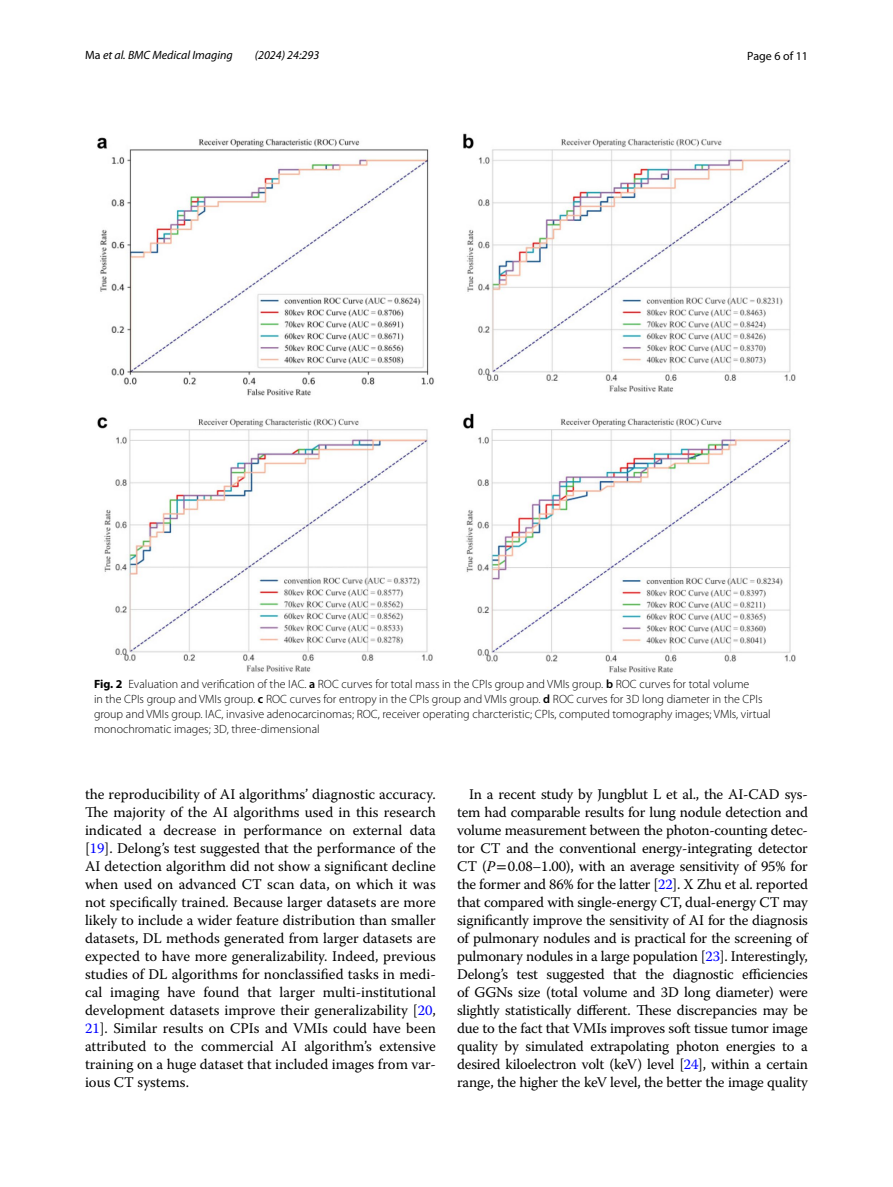
<style>
.page{position:relative;width:893px;height:1187px;background:#fff}
.page>*{position:absolute;margin:0;border:0;box-sizing:border-box;transform-origin:0 0}
.t1{font:14.7px/18px "Warnock Pro";letter-spacing:-.01em;color:#000;text-align:justify}
.t2{font:300 12px/15px "Myriad Pro";color:#000}
.t3{font:italic 12px "Myriad Pro";color:#000}
.t4{font:12px "Myriad Pro";color:#000}
.s1{font-style:normal}
.s2{font-weight:700}
.s3{font-weight:600}
.s4{color:#00f}
.s5{font-style:italic}
.s6{font-family:"STIX"}
</style>
<div class="page">
<img style="left:97px;top:133px;width:699px;height:540px">
<p class="t3" style="left:85px;top:48px;width:149px"><span class="s1">Ma</span> et al. BMC Medical Imaging</p>
<p class="t3" style="left:255px;top:48px;width:66px">(2024) 24:293</p>
<p class="t4" style="left:747px;top:48px;width:62px">Page 6 of 11</p>
<p class="t2" style="left:94px;top:677px;width:678px"><span class="s2">Fig. 2</span> Evaluation and verification of the IAC. <span class="s3">a</span> ROC curves for total mass in the CPIs group and VMIs group. <span class="s3">b</span> ROC curves for total volume<br>in the CPIs group and VMIs group. <span class="s3">c</span> ROC curves for entropy in the CPIs group and VMIs group. <span class="s3">d</span> ROC curves for 3D long diameter in the CPIs group and VMIs group. IAC, invasive adenocarcinomas; ROC, receiver operating charcteristic; CPIs, computed tomography images; VMIs, virtual monochromatic images; 3D, three-dimensional</p>
<p class="t1" style="left:85px;top:785px;width:352px">the reproducibility of AI algorithms’ diagnostic accuracy.<br>The majority of the AI algorithms used in this research indicated a decrease in performance on external data [<span class="s4">19</span>]. Delong’s test suggested that the performance of the AI detection algorithm did not show a significant decline when used on advanced CT scan data, on which it was not specifically trained. Because larger datasets are more likely to include a wider feature distribution than smaller datasets, DL methods generated from larger datasets are expected to have more generalizability. Indeed, previous studies of DL algorithms for nonclassified tasks in medi&shy;cal imaging have found that larger multi-institutional development datasets improve their generalizability [<span class="s4">20</span>, <span class="s4">21</span>]. Similar results on CPIs and VMIs could have been attributed to the commercial AI algorithm’s extensive training on a huge dataset that included images from var&shy;ious CT systems.</p>
<p class="t1" style="left:457px;top:785px;width:352px;text-indent:12px">In a recent study by Jungblut L et al., the AI-CAD sys&shy;tem had comparable results for lung nodule detection and volume measurement between the photon-counting detec&shy;tor CT and the conventional energy-integrating detector CT (<span class="s5">P</span><span class="s6">=</span>0.08–1.00), with an average sensitivity of 95% for the former and 86% for the latter [<span class="s4">22</span>]. X Zhu et al. reported that compared with single-energy CT, dual-energy CT may significantly improve the sensitivity of AI for the diagnosis of pulmonary nodules and is practical for the screening of pulmonary nodules in a large population [<span class="s4">23</span>]. Interestingly, Delong’s test suggested that the diagnostic efficiencies of GGNs size (total volume and 3D long diameter) were slightly statistically different. These discrepancies may be due to the fact that VMIs improves soft tissue tumor image quality by simulated extrapolating photon energies to a desired kiloelectron volt (keV) level [<span class="s4">24</span>], within a certain range, the higher the keV level, the better the image quality</p>
</div>
